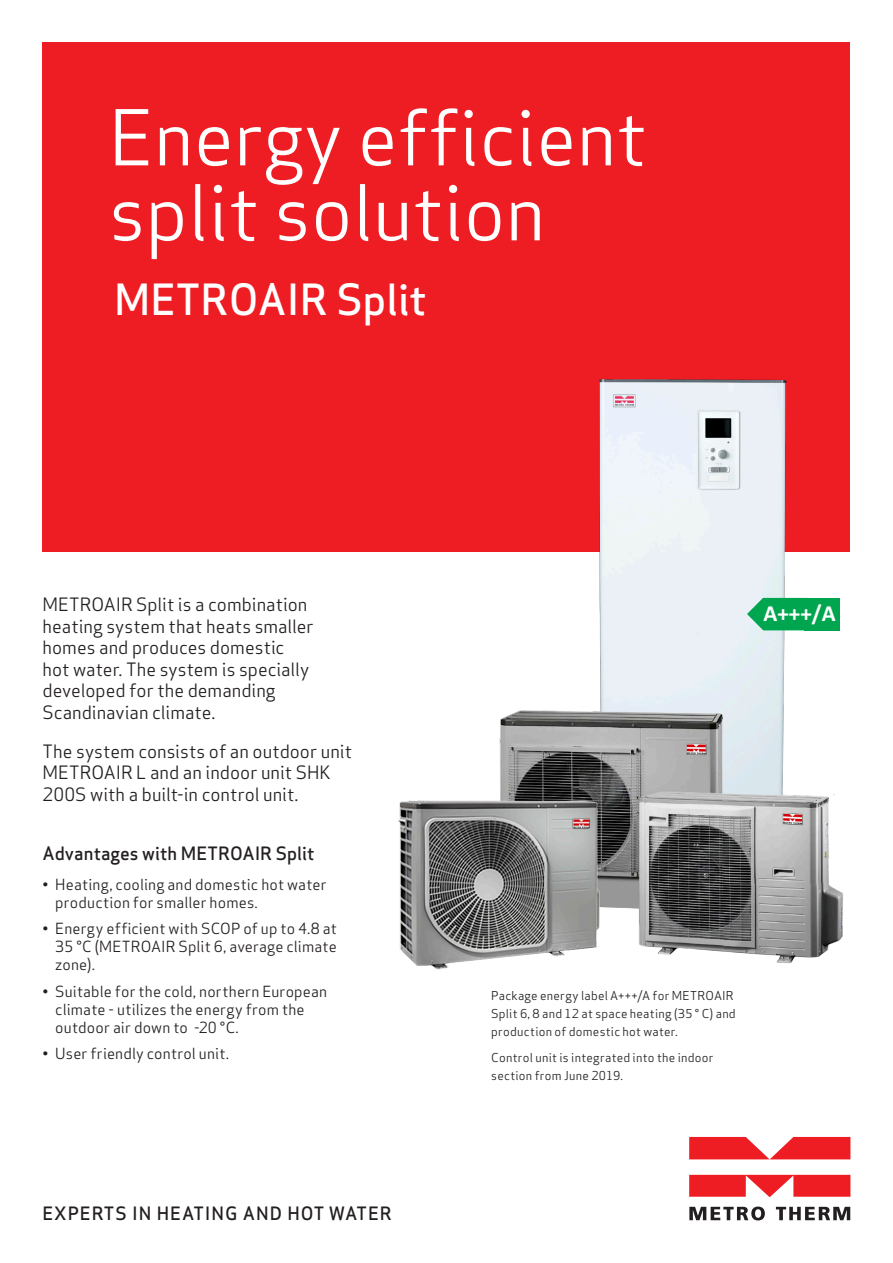
<style>
.page{position:relative;width:893px;height:1263px;background:#fff}
.page>*{position:absolute;margin:0;border:0;box-sizing:border-box;transform-origin:0 0}
.t1{font:75px/75px "Apex Sans";color:#fff}
.t2{font:500 42px "Apex Sans";color:#fff}
.t3{font:700 22.95px "Calibri";color:#fff}
._3___Bodytxt_NEG{font:18px/21.6px "Apex Sans";color:#231f20}
._3___Bodytxt{font:500 18px "Apex Sans";letter-spacing:.05em;color:#231f20}
._3___Bodytxt-2{font:500 18px "Apex Sans";letter-spacing:.005em;color:#231f20}
.t4{font:15px/18px "Apex Sans";letter-spacing:.01em;color:#231f20}
._3___Bodytxt-3{font:12px/18px "Apex Sans";letter-spacing:.02em;color:#231f20}
</style>
<div class="page">
<div style="left:43px;top:43px;width:807px;height:509px;background:#ee1d23"></div>
<svg style="left:689px;top:1206px;width:76px;height:14px"></svg>
<svg style="left:776px;top:1207px;width:74px;height:13px"></svg>
<svg style="left:689px;top:1175px;width:161px;height:22px;background:#f03f44"></svg>
<svg style="left:689px;top:1137px;width:161px;height:22px;background:#f03f44"></svg>
<img style="left:398px;top:378px;width:445px;height:592px">
<svg style="left:747px;top:598px;width:57px;height:32px;background:#20af66"></svg>
<div style="left:804px;top:598px;width:36px;height:32px;background:#00a54f"></div>
<p class="t1" style="left:109px;top:93px;width:540px">Energy efficient split solution</p>
<p class="t2" style="left:114px;top:263px;width:314px">METROAIR Split</p>
<p class="_3___Bodytxt_NEG" style="left:43px;top:592px;width:273px">METROAIR Split is a combination heating system that heats smaller homes and produces domestic hot water. The system is specially developed for the demanding<br>Scandinavian climate.</p>
<p class="_3___Bodytxt_NEG" style="left:43px;top:738px;width:311px">The system consists of an outdoor unit<br>METROAIR L and an indoor unit SHK<br>200S with a built-in control unit.</p>
<p class="_3___Bodytxt-2" style="left:43px;top:838px;width:273px">Advantages with METROAIR Split</p>
<p class="t4" style="left:55px;top:874px;width:273px;text-indent:-13px">• Heating, cooling and domestic hot water production for smaller homes.</p>
<p class="t4" style="left:55px;top:918px;width:283px;text-align:justify;text-indent:-13px">• Energy efficient with SCOP of up to 4.8 at 35 °C (METROAIR Split 6, average climate zone).</p>
<p class="t4" style="left:55px;top:981px;width:273px;text-indent:-13px">• Suitable for the cold, northern European climate - utilizes the energy from the outdoor air down to -20 °C.</p>
<p class="t4" style="left:43px;top:1043px;width:188px">• User friendly control unit.</p>
<p class="_3___Bodytxt" style="left:43px;top:1198px;width:351px">EXPERTS IN HEATING AND HOT WATER</p>
<p class="t3" style="left:763px;top:597px;width:74px">A+++/A</p>
<p class="_3___Bodytxt-3" style="left:491px;top:985px;width:246px">Package energy label A+++/A for METROAIR<br>Split 6, 8 and 12 at space heating (35 ° C) and production of domestic hot water.</p>
<p class="_3___Bodytxt-3" style="left:491px;top:1047px;width:224px">Control unit is integrated into the indoor section from June 2019.</p>
</div>
